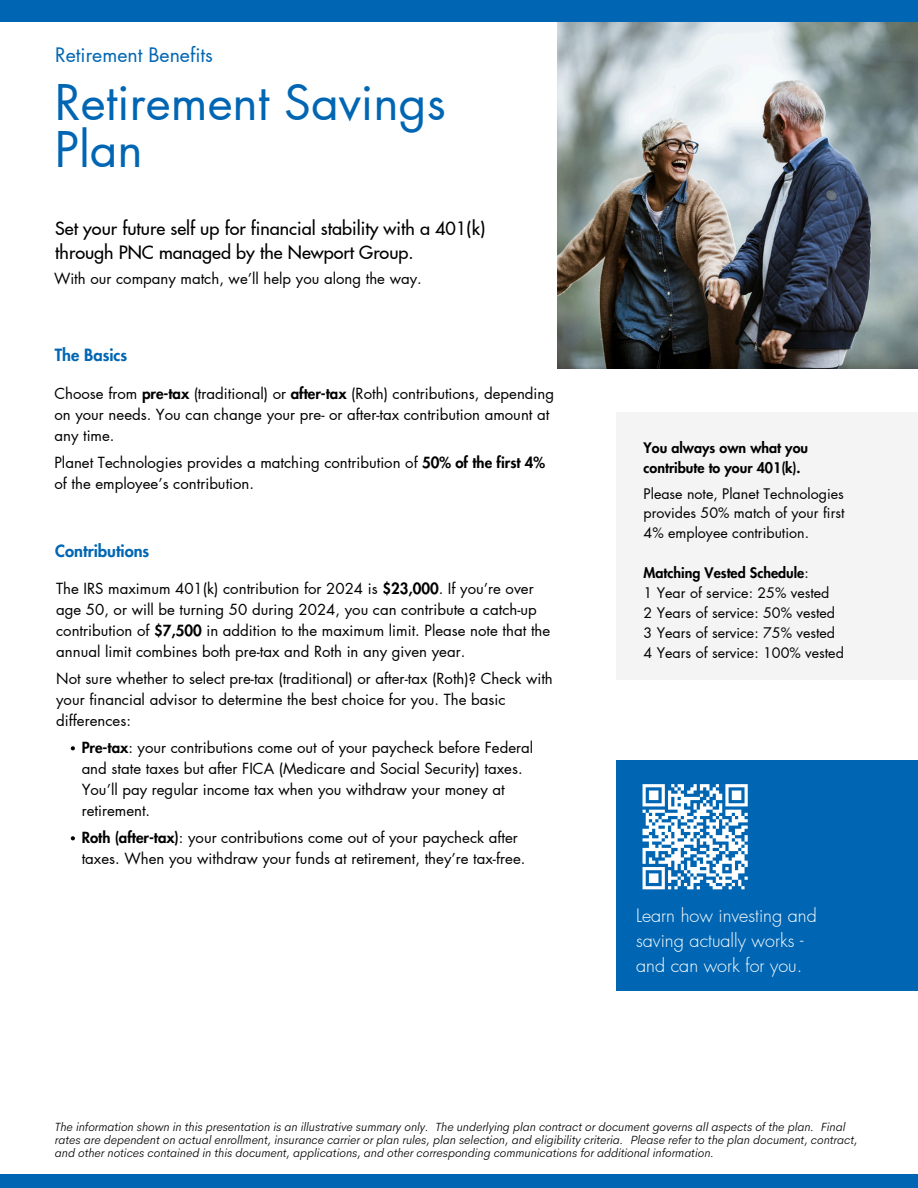
<style>
.page{position:relative;width:918px;height:1188px;background:#fff}
.page>*{position:absolute;margin:0;border:0;box-sizing:border-box;transform-origin:0 0}
.t1{font:48px/47.2px "Futura LT Pro";color:#0066b3}
.t2{font:19.5px "Futura LT Pro";color:#0066b3}
.t3{font:500 18px/24.8px "Futura LT Pro";color:#000}
.t4{font:300 18px/24.8px "Futura LT Pro";color:#fff}
.t5{font:800 16.5px "Futura LT Pro";color:#0066b3}
.t6{font:15px/21px "Futura LT Pro";color:#000}
.t7{font:14.25px/19.8px "Futura LT Pro";color:#000;text-align:justify}
.t8{font:800 14.25px/19.8px "Futura LT Pro";color:#000}
.t9{font:italic 300 12px/13px "Cerebri Sans";color:#000}
.s1{font-weight:800}
.s2{font-weight:400}
</style>
<div class="page">
<div style="left:616px;top:412px;width:302px;height:268px;background:#f4f4f4"></div>
<div style="left:616px;top:760px;width:302px;height:230px;background:#0066b3"></div>
<svg style="left:642px;top:784px;width:106px;height:106px"></svg>
<img style="left:557px;top:21px;width:361px;height:347px">
<svg style="left:71px;top:746px;width:4px;height:4px"></svg>
<svg style="left:71px;top:836px;width:4px;height:4px"></svg>
<div style="left:0;top:1174px;width:918px;height:14px;background:#0066b3"></div>
<div style="left:0;top:0;width:918px;height:21px;background:#0066b3"></div>
<h3 class="t2" style="left:55px;top:46px;width:159px">Retirement Benefits</h3>
<h5 class="t1" style="left:55px;top:81px;width:393px">Retirement Savings<br>Plan</h5>
<p class="t3" style="left:55px;top:216px;width:431px">Set your future self up for financial stability with a 401(k) through PNC managed by the Newport Group.</p>
<p class="t6" style="left:54px;top:269px;width:369px">With our company match, we’ll help you along the way.</p>
<p class="t5" style="left:55px;top:348px;width:74px">The Basics</p>
<h6 class="t6" style="left:54px;top:383px;width:501px">Choose from <span class="s1">pre-tax</span> (traditional) or <span class="s1">after-tax</span> (Roth) contributions, depending on your needs. You can change your pre- or after-tax contribution amount at any time.</h6>
<p class="t6" style="left:54px;top:452px;width:492px">Planet Technologies provides a matching contribution of <span class="s1">50% of the first 4% </span>of the employee’s contribution.</p>
<p class="t5" style="left:55px;top:543px;width:96px">Contributions</p>
<p class="t6" style="left:56px;top:578px;width:496px">The IRS maximum 401(k) contribution for 2024 is <span class="s1">$23,000</span>. If you’re over age 50, or will be turning 50 during 2024, you can contribute a catch-up contribution of <span class="s1">$7,500</span> in addition to the maximum limit. Please note that the annual limit combines both pre-tax and Roth in any given year.</p>
<p class="t6" style="left:56px;top:668px;width:498px">Not sure whether to select pre-tax (traditional) or after-tax (Roth)? Check with your financial advisor to determine the best choice for you. The basic differences:</p>
<p class="t6" style="left:82px;top:737px;width:453px"><span class="s1">Pre-tax</span>: your contributions come out of your paycheck before Federal and state taxes but after FICA (Medicare and Social Security) taxes.<br>You’ll pay regular income tax when you withdraw your money at retirement.</p>
<p class="t6" style="left:82px;top:827px;width:445px"><span class="s1">Roth (after-tax)</span>: your contributions come out of your paycheck after taxes. When you withdraw your funds at retirement, they’re tax-free.</p>
<h3 class="t8" style="left:644px;top:438px;width:166px">You always own what you contribute to your 401(k).</h3>
<h1 class="t7" style="left:644px;top:484px;width:202px">Please note, Planet Technologies provides 50% match of your first 4% employee contribution.</h1>
<h2 class="t8" style="left:644px;top:564px;width:167px">Matching Vested Schedule<span class="s2">:</span></h2>
<h5 class="t7" style="left:644px;top:583px;width:187px">1 Year of service: 25% vested</h5>
<h4 class="t7" style="left:644px;top:603px;width:193px">2 Years of service: 50% vested</h4>
<h5 class="t7" style="left:644px;top:623px;width:193px">3 Years of service: 75% vested</h5>
<h5 class="t7" style="left:644px;top:643px;width:202px">4 Years of service: 100% vested</h5>
<h4 class="t4" style="left:636px;top:904px;width:182px">Learn how investing and saving actually works - and can work for you.</h4>
<h5 class="t9" style="left:55px;top:1121px;width:804px">The information shown in this presentation is an illustrative summary only. The underlying plan contract or document governs all aspects of the plan. Final rates are dependent on actual enrollment, insurance carrier or plan rules, plan selection, and eligibility criteria. Please refer to the plan document, contract, and other notices contained in this document, applications, and other corresponding communications for additional information.</h5>
</div>
